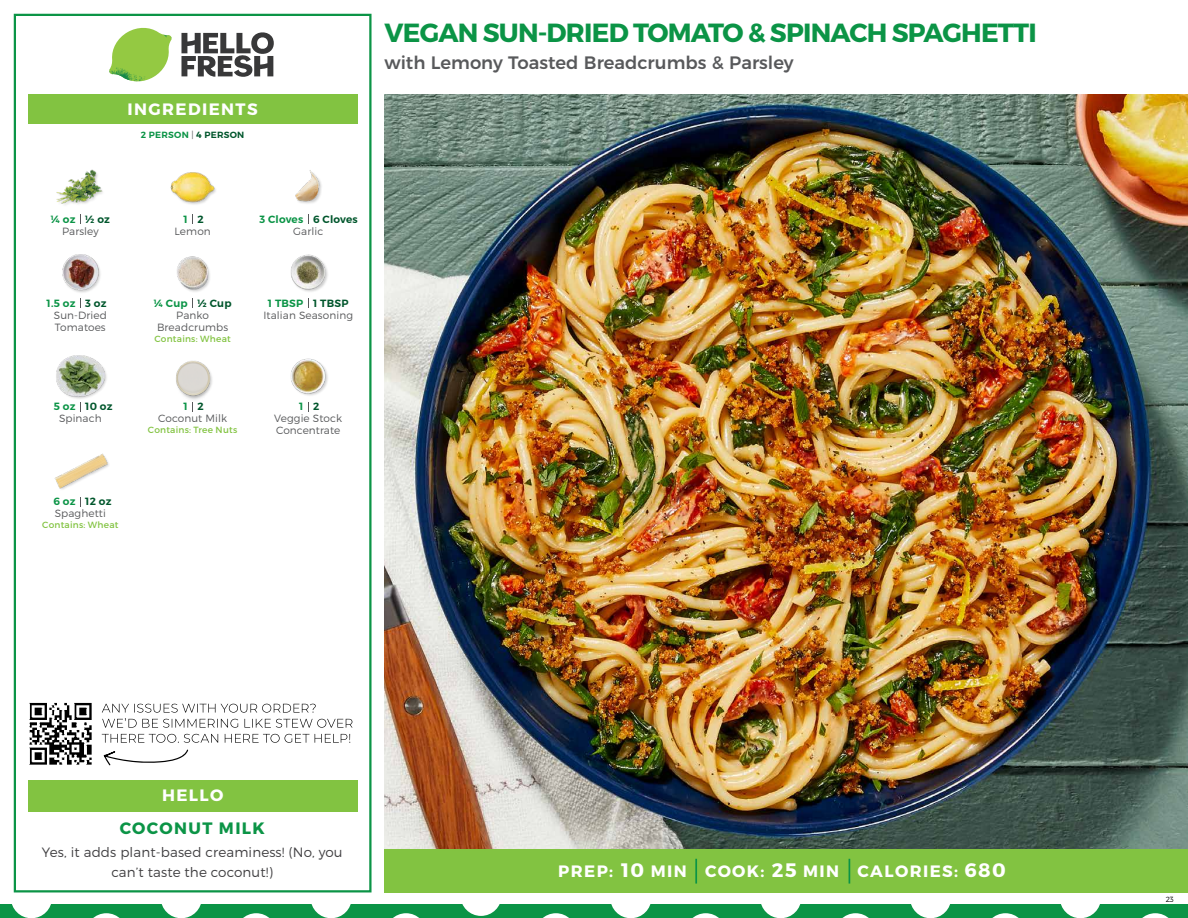
<style>
.page{position:relative;width:1188px;height:918px;background:#fff}
.page>*{position:absolute;margin:0;border:0;box-sizing:border-box;transform-origin:0 0}
.t1{font:700 26.25px "Montserrat";letter-spacing:-.03em;color:#0b9446}
.t2{font:700 19.5px "Montserrat";color:#fff}
.t3{font:500 18px "Montserrat";color:#58595b}
.t4{font:700 16.5px "Montserrat";letter-spacing:.085em;color:#fff}
.t5{font:700 16.5px "Montserrat";letter-spacing:.085em;color:#0b9446}
.t6{font:300 13.5px/19.5px "Montserrat";letter-spacing:.01em;color:#414042;text-align:center}
.t7{font:300 10.5px/12px "Montserrat";letter-spacing:.01em;color:#58595b}
.t8{font:600 10.5px "Montserrat";letter-spacing:.02em;color:#00562c}
.t9{font:600 10.5px "Montserrat";letter-spacing:.02em;color:#0b9446}
.t10{font:9px "Montserrat";letter-spacing:.025em;color:#82c341}
.t11{font:600 9px "Montserrat";letter-spacing:.03em;color:#0b9446}
.t12{font:300 7.5px "Montserrat";color:#000}
.s1{font-weight:300;color:#58595b}
.s2{color:#00562c}
.s3{font-size:19.5px}
</style>
<div class="page">
<div style="left:0;top:904px;width:1188px;height:14px;background:#0b9446"></div>
<svg style="left:12px;top:904px;width:39px;height:14px"></svg>
<svg style="left:93px;top:913px;width:27px;height:5px"></svg>
<svg style="left:161px;top:904px;width:40px;height:14px"></svg>
<svg style="left:243px;top:913px;width:27px;height:5px"></svg>
<svg style="left:311px;top:904px;width:40px;height:14px"></svg>
<svg style="left:462px;top:904px;width:38px;height:12px"></svg>
<svg style="left:393px;top:913px;width:26px;height:5px"></svg>
<svg style="left:543px;top:913px;width:26px;height:5px"></svg>
<svg style="left:611px;top:904px;width:40px;height:14px"></svg>
<svg style="left:692px;top:913px;width:27px;height:5px"></svg>
<svg style="left:761px;top:904px;width:40px;height:14px"></svg>
<svg style="left:842px;top:913px;width:27px;height:5px"></svg>
<svg style="left:911px;top:904px;width:39px;height:14px"></svg>
<svg style="left:992px;top:913px;width:27px;height:5px"></svg>
<svg style="left:1061px;top:904px;width:39px;height:14px"></svg>
<svg style="left:1142px;top:913px;width:27px;height:5px"></svg>
<div style="left:384px;top:849px;width:804px;height:43px;background:#82c341"></div>
<svg style="left:181px;top:32px;width:93px;height:45px"></svg>
<svg style="left:114px;top:28px;width:55px;height:36px"></svg>
<img style="left:143px;top:28px;width:29px;height:24px">
<img style="left:112px;top:48px;width:54px;height:10px">
<img style="left:109px;top:52px;width:55px;height:30px">
<img style="left:142px;top:58px;width:24px;height:23px">
<div style="left:28px;top:94px;width:330px;height:30px;background:#82c341"></div>
<div style="left:14px;top:14px;width:358px;height:878px;border:2px solid #0b9446"></div>
<div style="left:28px;top:780px;width:330px;height:32px;background:#82c341"></div>
<img style="left:177px;top:256px;width:33px;height:36px">
<img style="left:290px;top:254px;width:38px;height:38px">
<img style="left:170px;top:172px;width:46px;height:33px">
<img style="left:295px;top:170px;width:27px;height:34px">
<img style="left:62px;top:254px;width:39px;height:39px">
<img style="left:56px;top:169px;width:47px;height:36px">
<img style="left:176px;top:361px;width:36px;height:48px">
<img style="left:290px;top:358px;width:38px;height:38px">
<div style="left:56px;top:355px;width:52px;height:46px;background:#000;opacity:.2"></div>
<img style="left:56px;top:355px;width:52px;height:42px">
<img style="left:54px;top:453px;width:55px;height:37px">
<hr style="left:695px;top:859px;width:2px;height:25px;background:#0b9446">
<svg style="left:849px;top:859px;width:1px;height:25px"></svg>
<img style="left:29px;top:702px;width:63px;height:63px">
<svg style="left:104px;top:749px;width:84px;height:17px"></svg>
<svg style="left:102px;top:734px;width:248px;height:9px"></svg>
<svg style="left:102px;top:704px;width:251px;height:24px"></svg>
<img style="left:384px;top:94px;width:804px;height:755px">
<h3 class="t4" style="left:128px;top:99px;width:132px">INGREDIENTS</h3>
<p class="t11" style="left:141px;top:129px;width:105px">2 PERSON <span class="s1">|</span> <span class="s2">4 PERSON</span></p>
<h1 class="t1" style="left:385px;top:17px;width:654px">VEGAN SUN-DRIED TOMATO &amp; SPINACH SPAGHETTI</h1>
<h3 class="t3" style="left:384px;top:48px;width:411px">with Lemony Toasted Breadcrumbs &amp; Parsley</h3>
<p class="t9" style="left:51px;top:212px;width:26px">¼ oz</p>
<p class="t8" style="left:85px;top:212px;width:26px">½ oz</p>
<p class="t9" style="left:184px;top:212px;width:6px">1</p>
<p class="t9" style="left:259px;top:212px;width:45px">3 Cloves</p>
<p class="t8" style="left:198px;top:212px;width:8px">2</p>
<p class="t8" style="left:313px;top:212px;width:46px">6 Cloves</p>
<p class="t7" style="left:62px;top:225px;width:38px">Parsley</p>
<p class="t7" style="left:174px;top:225px;width:38px">Lemon</p>
<p class="t7" style="left:293px;top:225px;width:32px">Garlic</p>
<p class="t9" style="left:47px;top:297px;width:30px">1.5 oz</p>
<p class="t8" style="left:85px;top:297px;width:23px">3 oz</p>
<p class="t9" style="left:154px;top:297px;width:35px">¼ Cup</p>
<p class="t9" style="left:268px;top:297px;width:37px">1 TBSP</p>
<p class="t8" style="left:198px;top:297px;width:36px">½ Cup</p>
<p class="t8" style="left:313px;top:297px;width:37px">1 TBSP</p>
<p class="t7" style="left:54px;top:309px;width:55px">Sun-Dried<br>Tomatoes</p>
<p class="t7" style="left:157px;top:309px;width:73px;text-align:center">Panko<br>Breadcrumbs</p>
<p class="t10" style="left:155px;top:333px;width:78px">Contains: Wheat</p>
<p class="t7" style="left:263px;top:309px;width:91px">Italian Seasoning</p>
<p class="t9" style="left:54px;top:400px;width:23px">5 oz</p>
<p class="t8" style="left:85px;top:400px;width:29px">10 oz</p>
<p class="t8" style="left:198px;top:400px;width:8px">2</p>
<p class="t8" style="left:313px;top:400px;width:8px">2</p>
<p class="t9" style="left:184px;top:400px;width:6px">1</p>
<p class="t9" style="left:299px;top:400px;width:6px">1</p>
<p class="t7" style="left:59px;top:412px;width:44px">Spinach</p>
<p class="t7" style="left:158px;top:412px;width:70px">Coconut Milk</p>
<p class="t10" style="left:148px;top:424px;width:91px">Contains: Tree Nuts</p>
<p class="t7" style="left:274px;top:412px;width:69px">Veggie Stock<br>Concentrate</p>
<p class="t9" style="left:53px;top:495px;width:24px">6 oz</p>
<p class="t8" style="left:85px;top:495px;width:28px">12 oz</p>
<p class="t7" style="left:55px;top:507px;width:53px">Spaghetti</p>
<p class="t10" style="left:42px;top:519px;width:78px">Contains: Wheat</p>
<h3 class="t4" style="left:162px;top:785px;width:63px">HELLO</h3>
<h3 class="t5" style="left:120px;top:818px;width:147px">COCONUT MILK</h3>
<p class="t6" style="left:42px;top:842px;width:302px">Yes, it adds plant-based creaminess! (No, you can’t taste the coconut!)</p>
<h3 class="t4" style="left:558px;top:861px;width:56px">PREP:</h3>
<h3 class="t4" style="left:705px;top:861px;width:136px">COOK: <span class="s3">25</span> MIN</h3>
<h3 class="t4" style="left:858px;top:861px;width:102px">CALORIES:</h3>
<h3 class="t4" style="left:621px;top:861px;width:67px"><span class="s3">10</span> MIN</h3>
<h2 class="t2" style="left:964px;top:858px;width:43px">680</h2>
<p class="t12" style="left:1166px;top:895px;width:10px">23</p>
</div>
